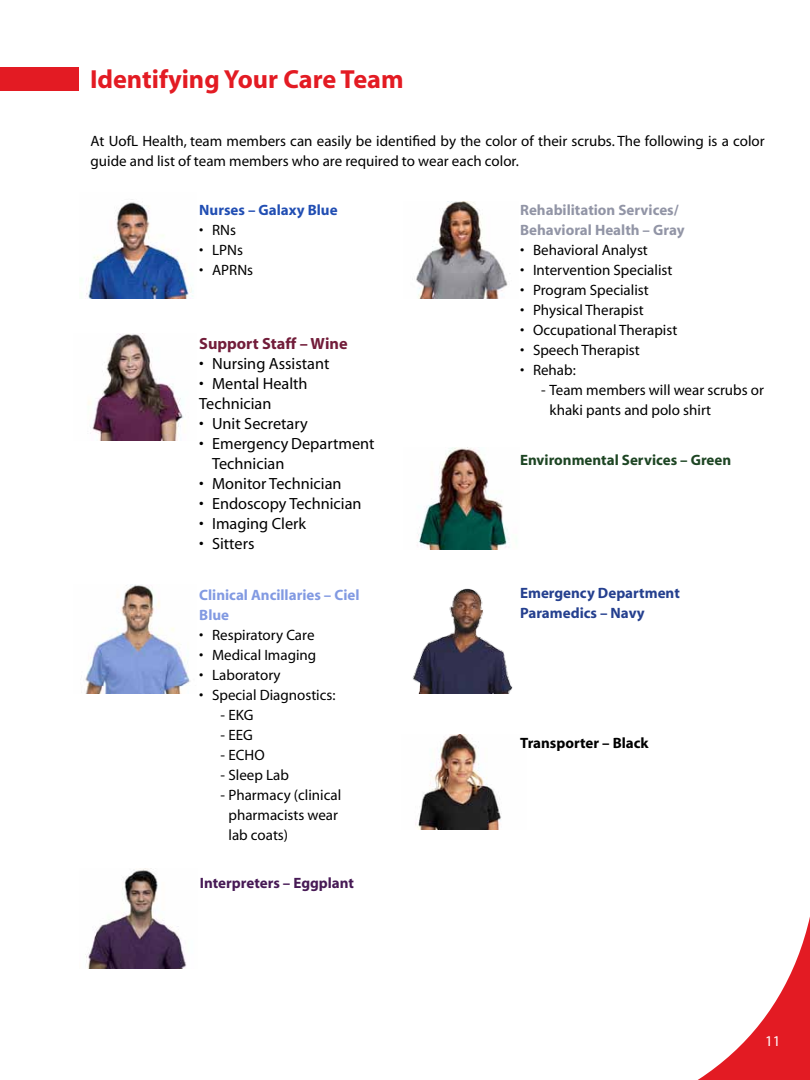
<style>
.page{position:relative;width:810px;height:1080px;background:#fff}
.page>*{position:absolute;margin:0;border:0;box-sizing:border-box;transform-origin:0 0}
.t1{font:26.25px "Myriad MM 700 600";color:#e31b23}
.t2{font:16.25px/20px "Myriad MM 400 600";color:#000}
.t3{font:16.25px "Myriad MM 700 600";color:#721d3a}
.t4{font:15px/20px "Myriad MM 400 600";color:#000}
.t5{font:15px/20px "Myriad MM 700 600";color:#9295a6}
.t6{font:15px/20px "Myriad MM 700 600";color:#25408f}
.t7{font:15px/20px "Myriad MM 700 600";color:#829ae2}
.t8{font:15px "Myriad MM 700 600";color:#1d4523}
.t9{font:15px "Myriad MM 700 600";color:#471a55}
.t10{font:15px "Myriad MM 700 600";color:#214eb3}
.t11{font:15px "Myriad MM 700 600";color:#000}
.t12{font:15px "Myriad MM 400 600";color:#fff}
</style>
<div class="page">
<svg style="left:448px;top:447px;width:362px;height:633px"></svg>
<div style="left:0;top:68px;width:79px;height:23px;background:#e31b23"></div>
<img style="left:417px;top:448px;width:103px;height:102px">
<img style="left:416px;top:201px;width:94px;height:97px">
<img style="left:85px;top:585px;width:106px;height:109px">
<img style="left:85px;top:868px;width:102px;height:101px">
<img style="left:86px;top:199px;width:108px;height:99px">
<img style="left:88px;top:334px;width:96px;height:107px">
<img style="left:412px;top:582px;width:108px;height:111px">
<img style="left:415px;top:734px;width:111px;height:95px">
<h1 class="t1" style="left:90px;top:67px;width:315px">Identifying Your Care Team</h1>
<p class="t4" style="left:91px;top:132px;width:676px">At UofL Health, team members can easily be identified by the color of their scrubs. The following is a color guide and list of team members who are required to wear each color.</p>
<p class="t10" style="left:199px;top:203px;width:140px">Nurses – Galaxy Blue</p>
<p class="t4" style="left:199px;top:221px;width:38px">• RNs</p>
<p class="t4" style="left:199px;top:241px;width:45px">• LPNs</p>
<p class="t4" style="left:199px;top:261px;width:55px">• APRNs</p>
<p class="t5" style="left:520px;top:201px;width:166px">Rehabilitation Services/<br>Behavioral Health – Gray</p>
<p class="t4" style="left:520px;top:241px;width:129px">• Behavioral Analyst</p>
<p class="t4" style="left:520px;top:261px;width:154px">• Intervention Specialist</p>
<p class="t4" style="left:520px;top:281px;width:130px">• Program Specialist</p>
<p class="t4" style="left:520px;top:301px;width:125px">• Physical Therapist</p>
<p class="t4" style="left:520px;top:321px;width:159px">• Occupational Therapist</p>
<p class="t4" style="left:520px;top:341px;width:121px">• Speech Therapist</p>
<p class="t4" style="left:520px;top:361px;width:57px">• Rehab:</p>
<p class="t4" style="left:549px;top:381px;width:216px;text-indent:-8px">- Team members will wear scrubs or khaki pants and polo shirt</p>
<p class="t3" style="left:199px;top:335px;width:150px">Support Staff – Wine</p>
<p class="t2" style="left:199px;top:354px;width:132px">• Nursing Assistant</p>
<p class="t2" style="left:199px;top:374px;width:110px">• Mental Health<br>Technician</p>
<p class="t2" style="left:199px;top:414px;width:110px">• Unit Secretary</p>
<p class="t2" style="left:212px;top:434px;width:164px;text-indent:-13px">• Emergency Department<br>Technician</p>
<p class="t2" style="left:199px;top:474px;width:144px">• Monitor Technician</p>
<p class="t2" style="left:199px;top:494px;width:164px">• Endoscopy Technician</p>
<p class="t2" style="left:199px;top:514px;width:108px">• Imaging Clerk</p>
<p class="t2" style="left:199px;top:534px;width:57px">• Sitters</p>
<p class="t8" style="left:520px;top:453px;width:213px">Environmental Services – Green</p>
<p class="t7" style="left:199px;top:585px;width:162px">Clinical Ancillaries – Ciel<br>Blue</p>
<p class="t4" style="left:199px;top:625px;width:117px">• Respiratory Care</p>
<p class="t4" style="left:199px;top:645px;width:119px">• Medical Imaging</p>
<p class="t4" style="left:199px;top:665px;width:83px">• Laboratory</p>
<p class="t4" style="left:199px;top:685px;width:138px">• Special Diagnostics:</p>
<p class="t4" style="left:220px;top:705px;width:35px">- EKG</p>
<p class="t4" style="left:220px;top:725px;width:34px">- EEG</p>
<p class="t4" style="left:220px;top:745px;width:46px">- ECHO</p>
<p class="t4" style="left:220px;top:765px;width:70px">- Sleep Lab</p>
<p class="t4" style="left:229px;top:785px;width:114px;text-indent:-8px">- Pharmacy (clinical pharmacists wear lab coats)</p>
<p class="t9" style="left:200px;top:876px;width:156px">Interpreters – Eggplant</p>
<p class="t6" style="left:520px;top:583px;width:161px">Emergency Department<br>Paramedics – Navy</p>
<p class="t11" style="left:520px;top:736px;width:130px">Transporter – Black</p>
<p class="t12" style="left:765px;top:1034px;width:17px">11</p>
</div>
